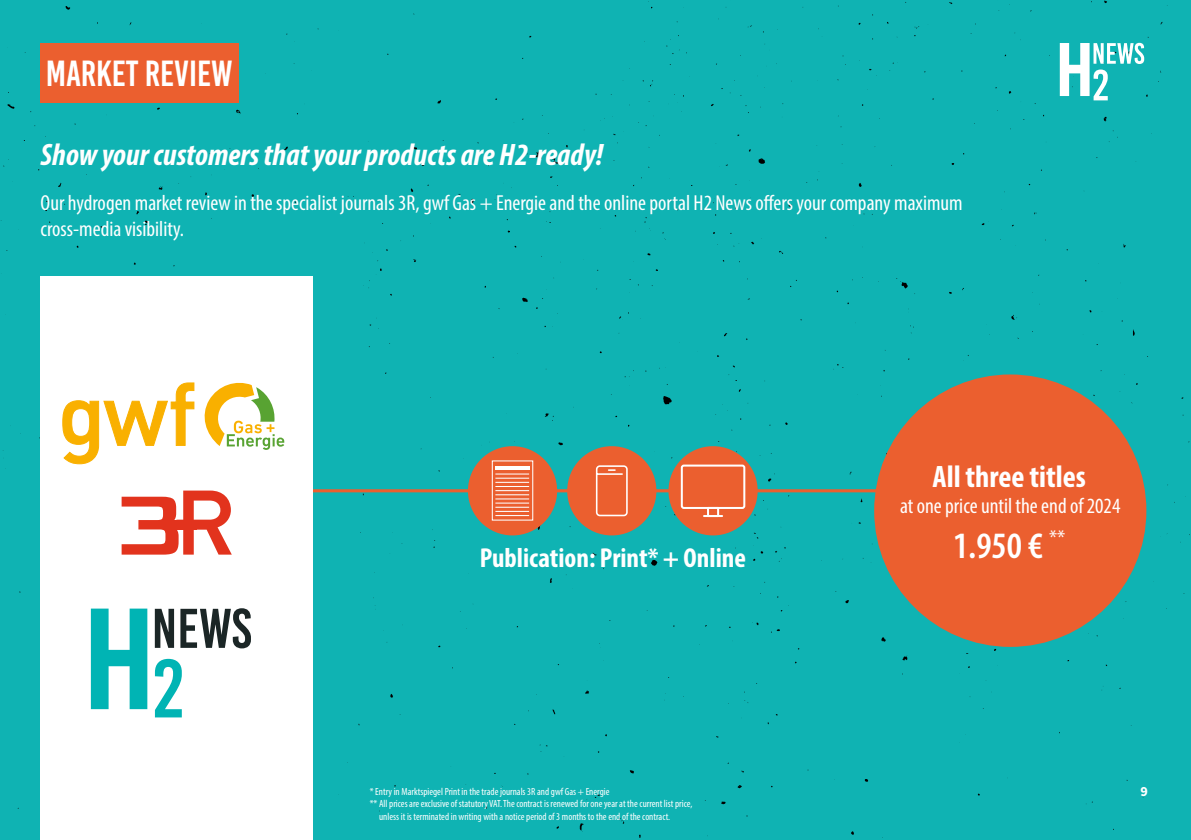
<style>
.page{position:relative;width:1191px;height:840px;background:#fff}
.page>*{position:absolute;margin:0;border:0;box-sizing:border-box;transform-origin:0 0}
.t1{font:600 condensed 37.4px "Myriad Pro";color:#fff}
.t2{font:36.2px "Bebas Kai";color:#fff}
.t3{font:italic 700 condensed 31.2px "Myriad Pro";color:#fff}
.t4{font:700 condensed 31.2px "Myriad Pro";color:#fff}
.t5{font:700 condensed 27.4px "Myriad Pro";color:#fff}
.t6{font:condensed 21.8px/26.2px "Myriad Pro";color:#fff}
.t7{font:700 14px "Source Sans Pro";color:#fff}
.t8{font:condensed 10.4px/12.4px "Myriad Pro";color:#fff}
</style>
<div class="page">
<div style="left:0;top:0;width:1191px;height:839px;background:#0fb3b3"></div>
<svg style="left:1059px;top:43px;width:85px;height:57px"></svg>
<hr style="left:307px;top:489px;width:589px;height:3px;background:#eb5f2f">
<div style="left:41px;top:276px;width:272px;height:563px;background:#fff"></div>
<div style="left:41px;top:43px;width:198px;height:59px;background:#eb5f2f"></div>
<svg style="left:62px;top:382px;width:132px;height:82px"></svg>
<svg style="left:204px;top:382px;width:80px;height:67px"></svg>
<svg style="left:122px;top:490px;width:110px;height:64px"></svg>
<div style="left:164px;top:519px;width:33px;height:10px;background:#e2331d"></div>
<svg style="left:91px;top:608px;width:56px;height:100px"></svg>
<svg style="left:155px;top:658px;width:27px;height:59px"></svg>
<svg style="left:155px;top:608px;width:19px;height:39px"></svg>
<svg style="left:180px;top:608px;width:71px;height:40px"></svg>
<div style="left:468px;top:446px;width:89px;height:89px;background:#eb5f2f;border-radius:50%"></div>
<div style="left:567px;top:446px;width:89px;height:89px;background:#eb5f2f;border-radius:50%"></div>
<svg style="left:595px;top:465px;width:33px;height:52px"></svg>
<div style="left:668px;top:446px;width:89px;height:89px;background:#eb5f2f;border-radius:50%"></div>
<svg style="left:680px;top:464px;width:66px;height:53px"></svg>
<div style="left:874px;top:374px;width:272px;height:272px;background:#eb5f2f;border-radius:50%"></div>
<div style="left:492px;top:460px;width:41px;height:60px;border:1px solid #fff"></div>
<hr style="left:495px;top:466px;width:34px;height:3px;background:#fff">
<hr style="left:495px;top:473px;width:34px;height:1px;background:#fff">
<hr style="left:495px;top:477px;width:34px;height:1px;background:#fff">
<hr style="left:495px;top:481px;width:34px;height:1px;background:#fff">
<hr style="left:495px;top:485px;width:34px;height:1px;background:#fff">
<hr style="left:495px;top:490px;width:34px;height:1px;background:#fff">
<hr style="left:495px;top:494px;width:34px;height:1px;background:#fff">
<hr style="left:495px;top:498px;width:34px;height:1px;background:#fff">
<hr style="left:495px;top:502px;width:34px;height:1px;background:#fff">
<hr style="left:495px;top:506px;width:34px;height:1px;background:#fff">
<hr style="left:495px;top:510px;width:34px;height:1px;background:#fff">
<hr style="left:495px;top:514px;width:34px;height:2px;background:#fff">
<p class="t2" style="left:46px;top:54px;width:188px">MARKET REVIEW</p>
<p class="t3" style="left:41px;top:135px;width:564px">Show your customers that your products are H2-ready!</p>
<p class="t6" style="left:41px;top:189px;width:923px">Our hydrogen market review in the specialist journals 3R, gwf Gas + Energie and the online portal H2 News offers your company maximum cross-media visibility.</p>
<p class="t5" style="left:480px;top:540px;width:268px">Publication: Print* + Online</p>
<p class="t8" style="left:370px;top:784px;width:241px">* Entry in Marktspiegel Print in the trade journals 3R and gwf Gas + Energie</p>
<p class="t8" style="left:379px;top:797px;width:315px;text-indent:-9px">** All prices are exclusive of statutory VAT. The contract is renewed for one year at the current list price, unless it is terminated in writing with a notice period of 3 months to the end of the contract.</p>
<p class="t4" style="left:932px;top:456px;width:155px">All three titles</p>
<p class="t6" style="left:900px;top:492px;width:222px">at one price until the end of 2024</p>
<p class="t1" style="left:953px;top:522px;width:114px">1.950 € <sup>**</sup></p>
<h3 class="t7" style="left:1140px;top:781px;width:9px">9</h3>
</div>
